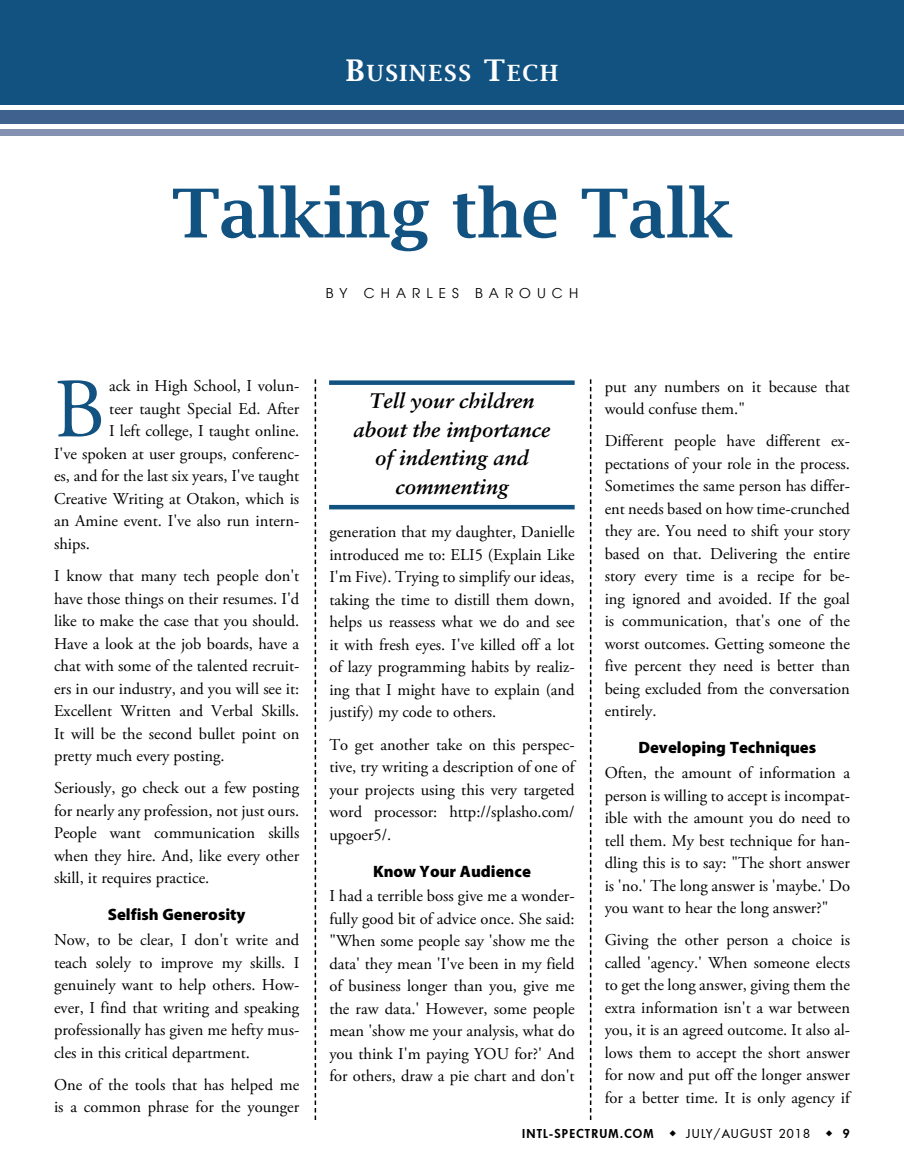
<style>
.page{position:relative;width:904px;height:1174px;background:#fff}
.page>*{position:absolute;margin:0;border:0;box-sizing:border-box;transform-origin:0 0}
.t1{font:84.3px "Adobe Garamond Pro";color:#115281}
.t2{font:600 67.5px "Lucida Bright";color:#115281}
.t3{font:600 22.5px "Lucida Bright";letter-spacing:.08em;color:#fff}
.t4{font:italic 700 21px/28.5px "Sabon";color:#000;text-align:center}
.t5{font:16.5px/22.5px "Adobe Garamond Pro";color:#000;text-align:justify}
.t6{font:900 16.5px "Myriad Pro";color:#000}
.t7{font:13.5px "Avant Garde";letter-spacing:.45em;color:#000}
.t8{font:800 12px "Futura";letter-spacing:.1em;color:#000}
.t9{font:500 12px "Futura";letter-spacing:.1em;color:#000}
.s1{font-size:30px}
</style>
<div class="page">
<div style="left:0;top:0;width:904px;height:104px;background:#115281"></div>
<div style="left:0;top:110px;width:904px;height:14px;background:#3e618d"></div>
<div style="left:0;top:130px;width:904px;height:6px;background:#8491b0"></div>
<div style="left:329px;top:380px;width:246px;height:5px;background:#115281"></div>
<hr style="left:329px;top:505px;width:246px;height:4px;background:#115281">
<svg style="left:315px;top:379px;width:1px;height:741px"></svg>
<svg style="left:590px;top:379px;width:1px;height:741px"></svg>
<h3 class="t3" style="left:346px;top:60px;width:214px"><span class="s1">B</span>USINESS <span class="s1">T</span>ECH</h3>
<h2 class="t2" style="left:172px;top:175px;width:562px">Talking the Talk</h2>
<p class="t7" style="left:326px;top:285px;width:254px">BY CHARLES BAROUCH</p>
<h1 class="t1" style="left:54px;top:359px;width:53px">B</h1>
<p class="t5" style="left:109px;top:375px;width:192px">ack in High School, I volun-</p>
<p class="t5" style="left:109px;top:398px;width:192px">teer taught Special Ed. After</p>
<p class="t5" style="left:109px;top:420px;width:192px">I left college, I taught online.</p>
<p class="t5" style="left:54px;top:443px;width:247px">I've spoken at user groups, conferenc-</p>
<p class="t5" style="left:54px;top:465px;width:247px">es, and for the last six years, I've taught</p>
<p class="t5" style="left:54px;top:488px;width:247px">Creative Writing at Otakon, which is</p>
<p class="t5" style="left:54px;top:510px;width:247px">an Amine event. I've also run intern-</p>
<p class="t5" style="left:54px;top:533px;width:37px">ships.</p>
<p class="t5" style="left:54px;top:565px;width:247px">I know that many tech people don't have those things on their resumes. I'd like to make the case that you should.<br>Have a look at the job boards, have a chat with some of the talented recruit&shy;ers in our industry, and you will see it:<br>Excellent Written and Verbal Skills.<br>It will be the second bullet point on pretty much every posting.</p>
<p class="t5" style="left:54px;top:777px;width:247px">Seriously, go check out a few posting for nearly any profession, not just ours.<br>People want communication skills when they hire. And, like every other skill, it requires practice.</p>
<p class="t6" style="left:108px;top:904px;width:139px">Selfish Generosity</p>
<p class="t5" style="left:54px;top:929px;width:247px">Now, to be clear, I don't write and teach solely to improve my skills. I genuinely want to help others. How&shy;ever, I find that writing and speaking professionally has given me hefty mus&shy;cles in this critical department.</p>
<p class="t5" style="left:54px;top:1074px;width:247px">One of the tools that has helped me is a common phrase for the younger</p>
<p class="t4" style="left:353px;top:387px;width:199px">Tell your children about the importance of indenting and commenting</p>
<p class="t5" style="left:329px;top:521px;width:247px">generation that my daughter, Danielle introduced me to: ELI5 (Explain Like I'm Five). Trying to simplify our ideas, taking the time to distill them down, helps us reassess what we do and see it with fresh eyes. I've killed off a lot of lazy programming habits by realiz&shy;ing that I might have to explain (and justify) my code to others.</p>
<p class="t5" style="left:329px;top:734px;width:247px">To get another take on this perspec&shy;tive, try writing a description of one of your projects using this very targeted word processor: http://splasho.com/ upgoer5/.</p>
<p class="t6" style="left:373px;top:860px;width:159px">Know Your Audience</p>
<p class="t5" style="left:329px;top:885px;width:247px">I had a terrible boss give me a wonder&shy;fully good bit of advice once. She said: "When some people say 'show me the data' they mean 'I've been in my field of business longer than you, give me the raw data.' However, some people mean 'show me your analysis, what do you think I'm paying YOU for?' And for others, draw a pie chart and don't</p>
<p class="t5" style="left:605px;top:376px;width:247px">put any numbers on it because that would confuse them."</p>
<p class="t5" style="left:605px;top:430px;width:247px">Different people have different ex&shy;pectations of your role in the process.<br>Sometimes the same person has differ&shy;ent needs based on how time-crunched they are. You need to shift your story based on that. Delivering the entire story every time is a recipe for be&shy;ing ignored and avoided. If the goal is communication, that's one of the worst outcomes. Getting someone the five percent they need is better than being excluded from the conversation entirely.</p>
<p class="t6" style="left:638px;top:737px;width:179px">Developing Techniques</p>
<p class="t5" style="left:605px;top:762px;width:247px">Often, the amount of information a person is willing to accept is incompat&shy;ible with the amount you do need to tell them. My best technique for han&shy;dling this is to say: "The short answer is 'no.' The long answer is 'maybe.' Do you want to hear the long answer?"</p>
<p class="t5" style="left:605px;top:929px;width:247px">Giving the other person a choice is called 'agency.' When someone elects to get the long answer, giving them the extra information isn't a war between you, it is an agreed outcome. It also al&shy;lows them to accept the short answer for now and put off the longer answer for a better time. It is only agency if</p>
<p class="t8" style="left:522px;top:1126px;width:133px">INTL-SPECTRUM.COM</p>
<p class="t9" style="left:669px;top:1126px;width:142px">◆ JULY/AUGUST 2018</p>
<p class="t8" style="left:826px;top:1126px;width:26px">◆ 9</p>
</div>
